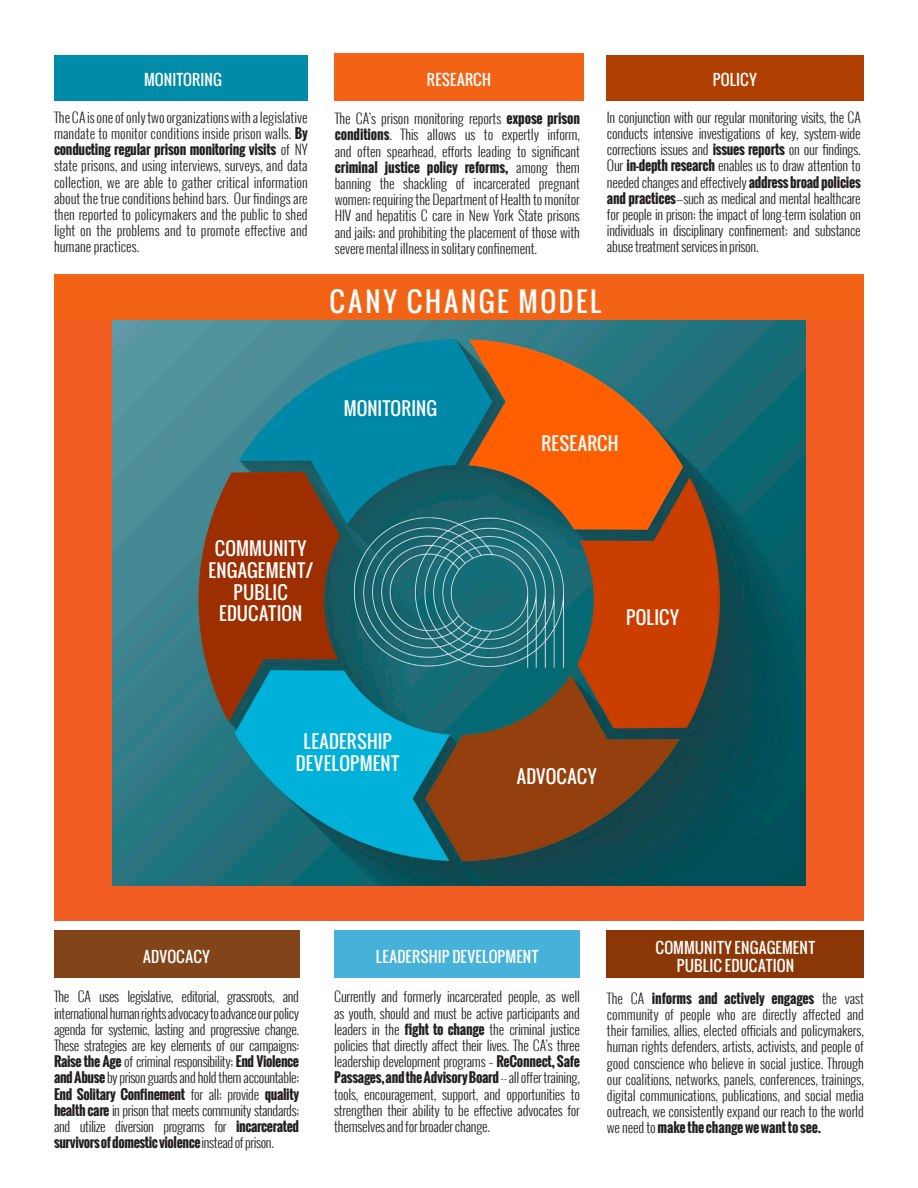
<style>
.page{position:relative;width:918px;height:1188px;background:#fff}
.page>*{position:absolute;margin:0;border:0;box-sizing:border-box;transform-origin:0 0}
.t1{font:27px "Oswald";letter-spacing:.09em;color:#fff}
.t2{font:18px "Oswald";color:#fff}
.t3{font:15px "Oswald";color:#fff}
.t4{font:300 13.5px/16.2px "Oswald";letter-spacing:-.02em;color:#231f20;text-align:justify}
.s1{font-weight:700}
</style>
<div class="page">
<div style="left:54px;top:308px;width:810px;height:613px;background:#f25d24"></div>
<img style="left:112px;top:320px;width:694px;height:566px">
<div style="left:54px;top:930px;width:245px;height:48px;background:#814519"></div>
<div style="left:335px;top:930px;width:245px;height:48px;background:#47b2d9"></div>
<div style="left:607px;top:930px;width:257px;height:48px;background:#8a3607"></div>
<div style="left:54px;top:55px;width:254px;height:46px;background:#008ba8"></div>
<div style="left:607px;top:55px;width:257px;height:46px;background:#b04002"></div>
<div style="left:334px;top:53px;width:250px;height:48px;background:#f26315"></div>
<div style="left:54px;top:274px;width:810px;height:46px;background:#f26315"></div>
<p class="t3" style="left:144px;top:68px;width:79px">MONITORING</p>
<p class="t3" style="left:427px;top:68px;width:66px">RESEARCH</p>
<p class="t4" style="left:54px;top:109px;width:255px">The CA is one of only two organizations with a legislative mandate to monitor conditions inside prison walls. <span class="s1">By conducting regular prison monitoring visits</span> of NY state prisons, and using interviews, surveys, and data collection, we are able to gather critical information about the true conditions behind bars. Our findings are then reported to policymakers and the public to shed light on the problems and to promote effective and humane practices.</p>
<p class="t4" style="left:335px;top:110px;width:247px">The CA’s prison monitoring reports <span class="s1">expose prison conditions</span>. This allows us to expertly inform, and often spearhead, efforts leading to significant <span class="s1">criminal justice policy reforms,</span> among them banning the shackling of incarcerated pregnant women; requiring the Department of Health to monitor HIV and hepatitis C care in New York State prisons and jails; and prohibiting the placement of those with severe mental illness in solitary confinement.</p>
<p class="t3" style="left:713px;top:68px;width:46px">POLICY</p>
<p class="t4" style="left:607px;top:109px;width:255px">In conjunction with our regular monitoring visits, the CA conducts intensive investigations of key, system-wide corrections issues and <span class="s1">issues reports</span> on our findings.<br>Our <span class="s1">in-depth research</span> enables us to draw attention to needed changes and effectively <span class="s1">address broad policies and practices</span>—such as medical and mental healthcare for people in prison; the impact of long-term isolation on individuals in disciplinary confinement; and substance abuse treatment services in prison.</p>
<p class="t1" style="left:329px;top:281px;width:274px">CANY CHANGE MODEL</p>
<p class="t2" style="left:344px;top:394px;width:95px">MONITORING</p>
<p class="t2" style="left:215px;top:535px;width:93px">COMMUNITY</p>
<p class="t2" style="left:209px;top:557px;width:106px">ENGAGEMENT/</p>
<p class="t2" style="left:234px;top:578px;width:56px">PUBLIC</p>
<p class="t2" style="left:219px;top:600px;width:85px">EDUCATION</p>
<p class="t2" style="left:303px;top:728px;width:90px">LEADERSHIP</p>
<p class="t2" style="left:296px;top:750px;width:105px">DEVELOPMENT</p>
<p class="t2" style="left:542px;top:430px;width:78px">RESEARCH</p>
<p class="t2" style="left:626px;top:604px;width:55px">POLICY</p>
<p class="t2" style="left:516px;top:763px;width:82px">ADVOCACY</p>
<p class="t3" style="left:143px;top:945px;width:69px">ADVOCACY</p>
<p class="t3" style="left:376px;top:945px;width:164px">LEADERSHIP DEVELOPMENT</p>
<p class="t3" style="left:655px;top:936px;width:162px">COMMUNITY ENGAGEMENT</p>
<p class="t3" style="left:677px;top:954px;width:119px">PUBLIC EDUCATION</p>
<p class="t4" style="left:54px;top:989px;width:247px">The CA uses legislative, editorial, grassroots, and international human rights advocacy to advance our policy agenda for systemic, lasting and progressive change.<br>These strategies are key elements of our campaigns:<br><span class="s1">Raise the Age</span> of criminal responsibility; <span class="s1">End Violence and Abuse</span> by prison guards and hold them accountable; <span class="s1">End Solitary Confinement</span> for all; provide <span class="s1">quality health care</span> in prison that meets community standards; and utilize diversion programs for <span class="s1">incarcerated survivors of domestic violence</span> instead of prison.</p>
<p class="t4" style="left:334px;top:989px;width:247px">Currently and formerly incarcerated people, as well as youth, should and must be active participants and leaders in the <span class="s1">fight to change</span> the criminal justice policies that directly affect their lives. The CA’s three leadership development programs – <span class="s1">ReConnect, Safe Passages, and the Advisory Board</span> -- all offer training, tools, encouragement, support, and opportunities to strengthen their ability to be effective advocates for themselves and for broader change.</p>
<p class="t4" style="left:607px;top:990px;width:259px">The CA <span class="s1">informs and actively engages</span> the vast community of people who are directly affected and their families, allies, elected officials and policymakers, human rights defenders, artists, activists, and people of good conscience who believe in social justice. Through our coalitions, networks, panels, conferences, trainings, digital communications, publications, and social media outreach, we consistently expand our reach to the world we need to <span class="s1">make the change we want to see.</span></p>
</div>
